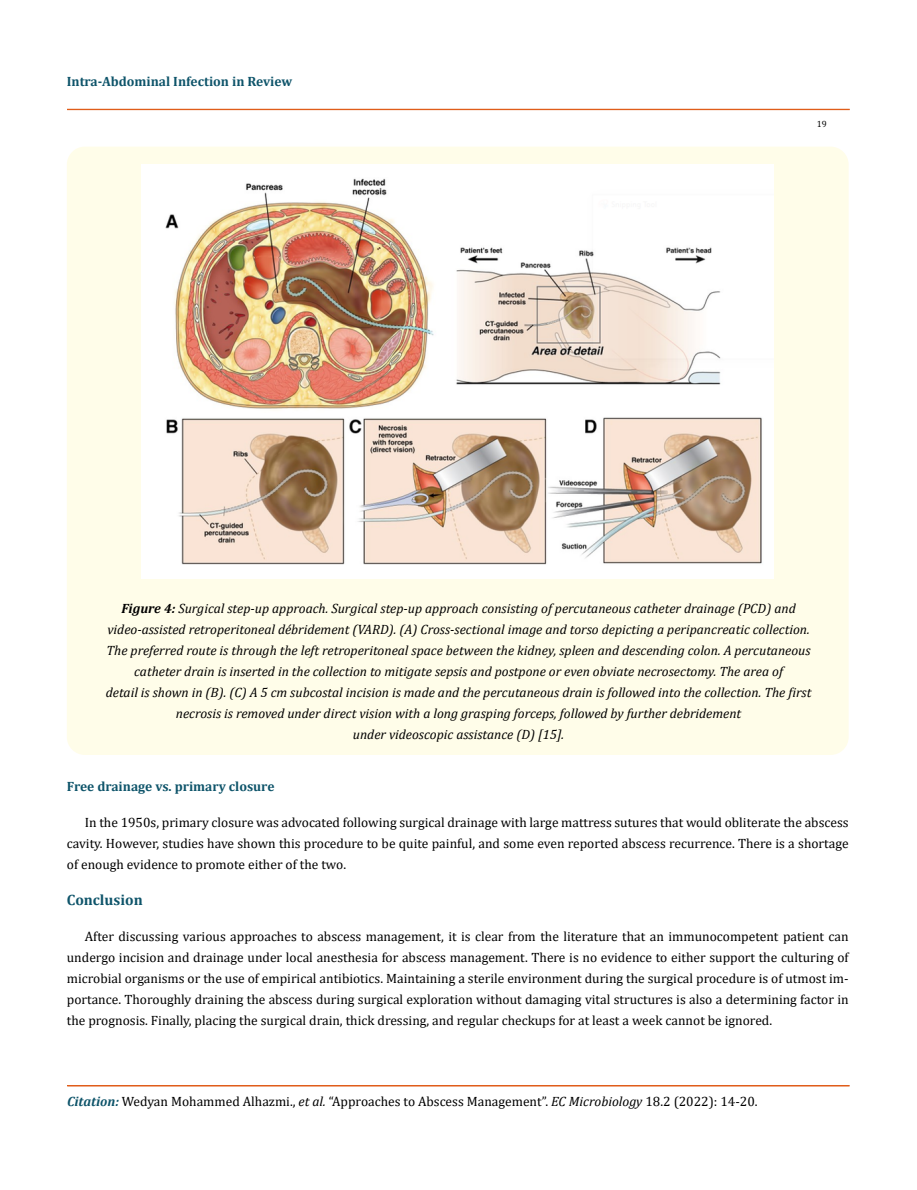
<style>
.page{position:relative;width:917px;height:1190px;background:#fff}
.page>*{position:absolute;margin:0;border:0;box-sizing:border-box;transform-origin:0 0}
.t1{font:700 15px "Cambria";color:#0e546a}
.t2{font:13.5px/21px "Cambria";color:#000;text-align:justify}
.t3{font:italic 13.5px/21px "Cambria";color:#000;text-align:center}
.t4{font:700 13.5px "Cambria";color:#0e546a}
.t5{font:9px "Cambria";color:#000}
.s1{font-weight:700}
.s2{font-weight:700;font-style:italic;color:#0e546a}
.s3{font-style:italic}
</style>
<div class="page">
<div style="left:67px;top:109px;width:782px;height:1px;border:1px solid #e05d1a"></div>
<div style="left:67px;top:1085px;width:782px;height:1px;border:1px solid #e05d1a"></div>
<div style="left:67px;top:147px;width:781px;height:608px;background:#fffde9;border-radius:18px"></div>
<img style="left:142px;top:164px;width:631px;height:414px">
<p class="t4" style="left:67px;top:72px;width:227px">Intra-Abdominal Infection in Review</p>
<p class="t5" style="left:816px;top:118px;width:11px">19</p>
<p class="t3" style="left:106px;top:597px;width:707px"><span class="s1">Figure 4:</span> Surgical step-up approach. Surgical step-up approach consisting of percutaneous catheter drainage (PCD) and video-assisted retroperitoneal débridement (VARD). (A) Cross-sectional image and torso depicting a peripancreatic collection.<br>The preferred route is through the left retroperitoneal space between the kidney, spleen and descending colon. A percutaneous catheter drain is inserted in the collection to mitigate sepsis and postpone or even obviate necrosectomy. The area of<br>detail is shown in (B). (C) A 5 cm subcostal incision is made and the percutaneous drain is followed into the collection. The first necrosis is removed under direct vision with a long grasping forceps, followed by further debridement<br>under videoscopic assistance (D) [15].</p>
<p class="t4" style="left:67px;top:776px;width:209px">Free drainage vs. primary closure</p>
<p class="t2" style="left:67px;top:811px;width:783px;text-indent:18px">In the 1950s, primary closure was advocated following surgical drainage with large mattress sutures that would obliterate the abscess cavity. However, studies have shown this procedure to be quite painful, and some even reported abscess recurrence. There is a shortage of enough evidence to promote either of the two.</p>
<p class="t1" style="left:67px;top:889px;width:77px">Conclusion</p>
<p class="t2" style="left:67px;top:925px;width:783px;text-indent:18px">After discussing various approaches to abscess management, it is clear from the literature that an immunocompetent patient can undergo incision and drainage under local anesthesia for abscess management. There is no evidence to either support the culturing of microbial organisms or the use of empirical antibiotics. Maintaining a sterile environment during the surgical procedure is of utmost im&shy;portance. Thoroughly draining the abscess during surgical exploration without damaging vital structures is also a determining factor in the prognosis. Finally, placing the surgical drain, thick dressing, and regular checkups for at least a week cannot be ignored.</p>
<p class="t2" style="left:67px;top:1090px;width:692px"><span class="s2">Citation:</span> Wedyan Mohammed Alhazmi., <span class="s3">et al.</span> “Approaches to Abscess Management”. <span class="s3">EC Microbiology</span> 18.2 (2022): 14-20.</p>
</div>
